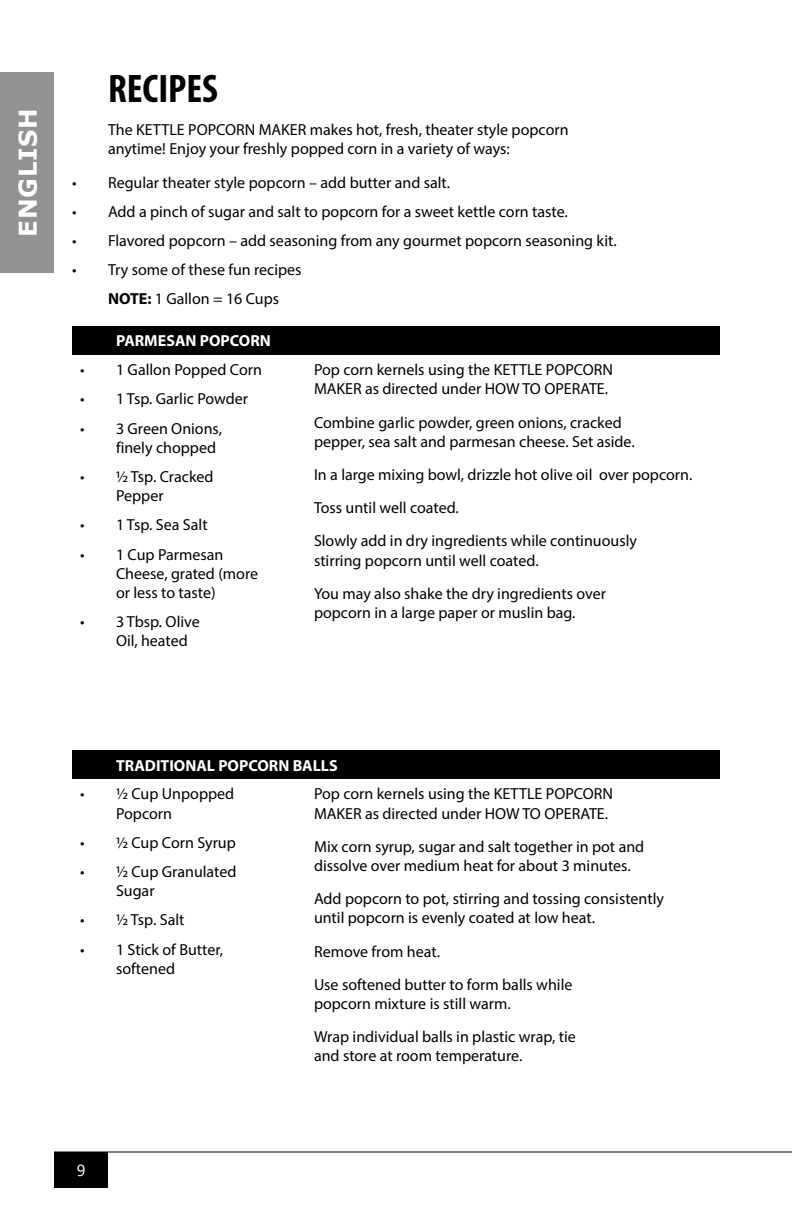
<style>
.page{position:relative;width:792px;height:1224px;background:#fff}
.page>*{position:absolute;margin:0;border:0;box-sizing:border-box;transform-origin:0 0}
.t1{font:700 condensed 40px "Myriad Pro";color:#000}
.t2{font:700 24.4px "Verdana";letter-spacing:.03em;color:#fff}
.t3{font:16px/19.2px "Myriad Pro";color:#000}
.t4{font:700 16px "Myriad Pro";color:#fff}
.t5{font:16px "Segoe UI";color:#fff}
.s1{font-weight:700}
</style>
<div class="page">
<div style="left:0;top:72px;width:54px;height:201px;background:#929292"></div>
<hr style="left:54px;top:1152px;width:738px;height:1px;background:#000">
<div style="left:54px;top:1152px;width:54px;height:36px;background:#000"></div>
<div style="left:72px;top:326px;width:648px;height:29px;background:#000"></div>
<div style="left:72px;top:751px;width:648px;height:28px;background:#000"></div>
<h2 class="t2" style="left:11px;top:237px;width:130px;rotate:-90deg">ENGLISH</h2>
<h1 class="t1" style="left:108px;top:64px;width:112px">RECIPES</h1>
<p class="t3" style="left:108px;top:120px;width:462px">The KETTLE POPCORN MAKER makes hot, fresh, theater style popcorn anytime! Enjoy your freshly popped corn in a variety of ways:</p>
<p class="t3" style="left:72px;top:172px;width:380px">• Regular theater style popcorn – add butter and salt.</p>
<p class="t3" style="left:72px;top:202px;width:497px">• Add a pinch of sugar and salt to popcorn for a sweet kettle corn taste.</p>
<p class="t3" style="left:72px;top:231px;width:546px">• Flavored popcorn – add seasoning from any gourmet popcorn seasoning kit.</p>
<p class="t3" style="left:108px;top:255px;width:195px;line-height:29.2px;text-indent:-36px">• Try some of these fun recipes<br><span class="s1">NOTE:</span> 1 Gallon = 16 Cups</p>
<p class="t4" style="left:116px;top:331px;width:156px">PARMESAN POPCORN</p>
<p class="t3" style="left:80px;top:360px;width:183px">• 1 Gallon Popped Corn</p>
<p class="t3" style="left:80px;top:389px;width:170px">• 1 Tsp. Garlic Powder</p>
<p class="t3" style="left:116px;top:418px;width:108px;text-indent:-36px">• 3 Green Onions, finely chopped</p>
<p class="t3" style="left:116px;top:467px;width:99px;text-indent:-36px">• ½ Tsp. Cracked<br>Pepper</p>
<p class="t3" style="left:80px;top:515px;width:129px">• 1 Tsp. Sea Salt</p>
<p class="t3" style="left:116px;top:544px;width:144px;text-indent:-36px">• 1 Cup Parmesan<br>Cheese, grated (more or less to taste)</p>
<p class="t3" style="left:116px;top:612px;width:85px;text-indent:-36px">• 3 Tbsp. Olive<br>Oil, heated</p>
<p class="t3" style="left:314px;top:360px;width:301px">Pop corn kernels using the KETTLE POPCORN<br>MAKER as directed under HOW TO OPERATE.</p>
<p class="t3" style="left:314px;top:412px;width:322px">Combine garlic powder, green onions, cracked pepper, sea salt and parmesan cheese. Set aside.</p>
<p class="t3" style="left:314px;top:458px;width:380px;line-height:33.2px">In a large mixing bowl, drizzle hot olive oil over popcorn.<br>Toss until well coated.<br>Slowly add in dry ingredients while continuously</p>
<p class="t3" style="left:314px;top:543px;width:293px;line-height:33.2px">stirring popcorn until well coated.<br>You may also shake the dry ingredients over</p>
<p class="t3" style="left:314px;top:603px;width:263px">popcorn in a large paper or muslin bag.</p>
<p class="t4" style="left:116px;top:755px;width:223px">TRADITIONAL POPCORN BALLS</p>
<p class="t3" style="left:116px;top:784px;width:120px;text-indent:-36px">• ½ Cup Unpopped<br>Popcorn</p>
<p class="t3" style="left:80px;top:833px;width:157px">• ½ Cup Corn Syrup</p>
<p class="t3" style="left:116px;top:862px;width:122px;text-indent:-36px">• ½ Cup Granulated<br>Sugar</p>
<p class="t3" style="left:80px;top:910px;width:106px">• ½ Tsp. Salt</p>
<p class="t3" style="left:116px;top:939px;width:109px;text-indent:-36px">• 1 Stick of Butter, softened</p>
<p class="t3" style="left:314px;top:784px;width:301px">Pop corn kernels using the KETTLE POPCORN<br>MAKER as directed under HOW TO OPERATE.</p>
<p class="t3" style="left:314px;top:837px;width:332px">Mix corn syrup, sugar and salt together in pot and dissolve over medium heat for about 3 minutes.</p>
<p class="t3" style="left:314px;top:889px;width:352px">Add popcorn to pot, stirring and tossing consistently until popcorn is evenly coated at low heat.</p>
<p class="t3" style="left:314px;top:934px;width:260px;line-height:33.2px">Remove from heat.<br>Use softened butter to form balls while</p>
<p class="t3" style="left:314px;top:987px;width:263px;line-height:33.2px">popcorn mixture is still warm.<br>Wrap individual balls in plastic wrap, tie</p>
<p class="t3" style="left:314px;top:1046px;width:210px">and store at room temperature.</p>
<p class="t5" style="left:77px;top:1155px;width:10px">9</p>
</div>
